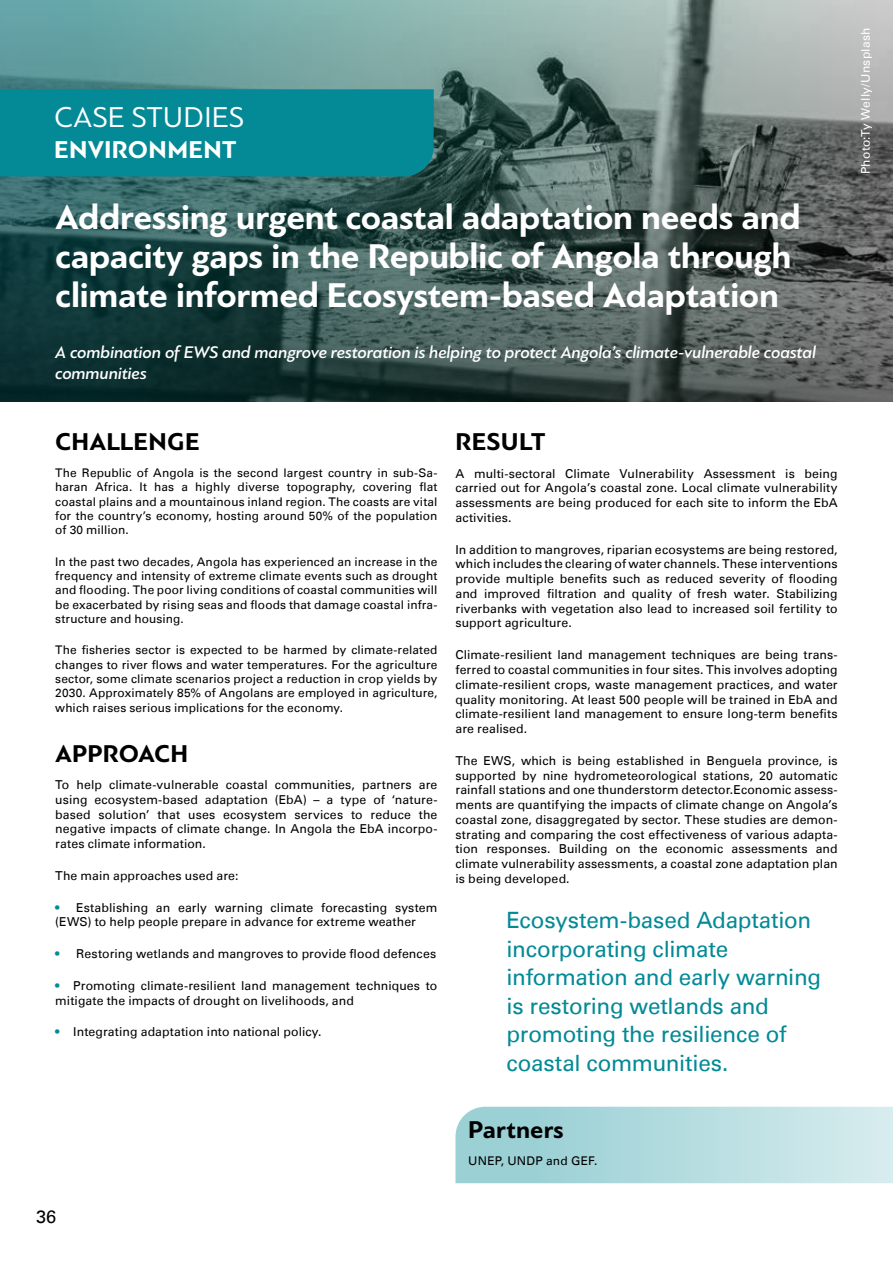
<style>
.page{position:relative;width:893px;height:1263px;background:#fff}
.page>*{position:absolute;margin:0;border:0;box-sizing:border-box;transform-origin:0 0}
.t1{font:700 36px/39px "PF Bague Sans Pro";letter-spacing:-.01em;color:#fff}
.t2{font:30px "PF Bague Sans Pro";letter-spacing:.005em;color:#fff}
.t3{font:700 25.5px "PF Bague Sans Pro";letter-spacing:.01em;color:#000}
.t4{font:700 25.5px "PF Bague Sans Pro";letter-spacing:.01em;color:#fff}
.t5{font:22.5px/28.5px "Univers LT";letter-spacing:-.015em;color:#038a96}
.t6{font:18px "Univers LT";color:#000}
.t7{font:italic 500 17.7px/21px "PF Bague Sans Pro";letter-spacing:-.01em;color:#fff}
.t8{font:12.3px/14.7px "Univers LT";letter-spacing:.005em;color:#000;text-align:justify}
.t9{font:12px "Univers LT";letter-spacing:.025em;color:#fff}
.t10{font:12px "Univers LT";letter-spacing:.015em;color:#000}
.t11{font:11.85px/14.2px "Univers LT";letter-spacing:.005em;color:#000;text-align:justify}
.s1{color:#038a96}
</style>
<div class="page">
<svg style="left:455px;top:1107px;width:438px;height:76px;background:#b4dcdf"></svg>
<svg style="left:0;top:0;width:893px;height:401px;background:#516b68"></svg>
<div style="left:0;top:89px;width:434px;height:87px;background:#038a96"></div>
<h2 class="t2" style="left:54px;top:100px;width:191px">CASE STUDIES</h2>
<h3 class="t4" style="left:54px;top:134px;width:184px">ENVIRONMENT</h3>
<h1 class="t1" style="left:55px;top:198px;width:747px">Addressing urgent coastal adaptation needs and capacity gaps in the Republic of Angola through climate informed Ecosystem-based Adaptation</h1>
<h3 class="t7" style="left:55px;top:342px;width:762px">A combination of EWS and mangrove restoration is helping to protect Angola’s climate-vulnerable coastal communities</h3>
<h3 class="t3" style="left:55px;top:426px;width:146px">CHALLENGE</h3>
<p class="t11" style="left:55px;top:466px;width:384px">The Republic of Angola is the second largest country in sub-Sa&shy;haran Africa. It has a highly diverse topography, covering flat coastal plains and a mountainous inland region. The coasts are vital for the country’s economy, hosting around 50% of the population of 30 million.</p>
<p class="t11" style="left:55px;top:554px;width:384px">In the past two decades, Angola has experienced an increase in the frequency and intensity of extreme climate events such as drought and flooding. The poor living conditions of coastal communities will be exacerbated by rising seas and floods that damage coastal infra&shy;structure and housing.</p>
<p class="t11" style="left:55px;top:643px;width:384px">The fisheries sector is expected to be harmed by climate-related changes to river flows and water temperatures. For the agriculture sector, some climate scenarios project a reduction in crop yields by 2030. Approximately 85% of Angolans are employed in agriculture, which raises serious implications for the economy.</p>
<h3 class="t3" style="left:55px;top:738px;width:134px">APPROACH</h3>
<p class="t8" style="left:55px;top:777px;width:384px">To help climate-vulnerable coastal communities, partners are using ecosystem-based adaptation (EbA) – a type of ‘nature&shy;based solution’ that uses ecosystem services to reduce the negative impacts of climate change. In Angola the EbA incorpo&shy;rates climate information.</p>
<p class="t8" style="left:55px;top:868px;width:185px">The main approaches used are:</p>
<p class="t8" style="left:55px;top:900px;width:384px"><span class="s1">•</span> Establishing an early warning climate forecasting system (EWS) to help people prepare in advance for extreme weather</p>
<p class="t8" style="left:55px;top:946px;width:382px"><span class="s1">•</span> Restoring wetlands and mangroves to provide flood defences</p>
<p class="t8" style="left:55px;top:978px;width:384px"><span class="s1">•</span> Promoting climate-resilient land management techniques to mitigate the impacts of drought on livelihoods, and</p>
<p class="t8" style="left:55px;top:1025px;width:268px"><span class="s1">•</span> Integrating adaptation into national policy.</p>
<h3 class="t3" style="left:455px;top:426px;width:91px">RESULT</h3>
<p class="t8" style="left:455px;top:466px;width:384px">A multi-sectoral Climate Vulnerability Assessment is being carried out for Angola’s coastal zone. Local climate vulnerability assessments are being produced for each site to inform the EbA activities.</p>
<p class="t8" style="left:455px;top:542px;width:384px">In addition to mangroves, riparian ecosystems are being restored, which includes the clearing of water channels. These interventions provide multiple benefits such as reduced severity of flooding and improved filtration and quality of fresh water. Stabilizing riverbanks with vegetation also lead to increased soil fertility to support agriculture.</p>
<p class="t8" style="left:455px;top:648px;width:384px">Climate-resilient land management techniques are being trans&shy;ferred to coastal communities in four sites. This involves adopting climate-resilient crops, waste management practices, and water quality monitoring. At least 500 people will be trained in EbA and climate-resilient land management to ensure long-term benefits are realised.</p>
<p class="t8" style="left:455px;top:753px;width:384px">The EWS, which is being established in Benguela province, is supported by nine hydrometeorological stations, 20 automatic rainfall stations and one thunderstorm detector.Economic assess&shy;ments are quantifying the impacts of climate change on Angola’s coastal zone, disaggregated by sector. These studies are demon&shy;strating and comparing the cost effectiveness of various adapta&shy;tion responses. Building on the economic assessments and climate vulnerability assessments, a coastal zone adaptation plan is being developed.</p>
<h3 class="t5" style="left:506px;top:906px;width:316px">Ecosystem-based Adaptation incorporating climate information and early warning is restoring wetlands and promoting the resilience of coastal communities.</h3>
<h3 class="t6" style="left:36px;top:1205px;width:22px">36</h3>
<h3 class="t3" style="left:468px;top:1114px;width:97px">Partners</h3>
<p class="t10" style="left:468px;top:1154px;width:131px">UNEP, UNDP and GEF.</p>
<p class="t9" style="left:858px;top:174px;width:148px;rotate:-90deg">Photo:Ty Welly/Unsplash</p>
</div>
